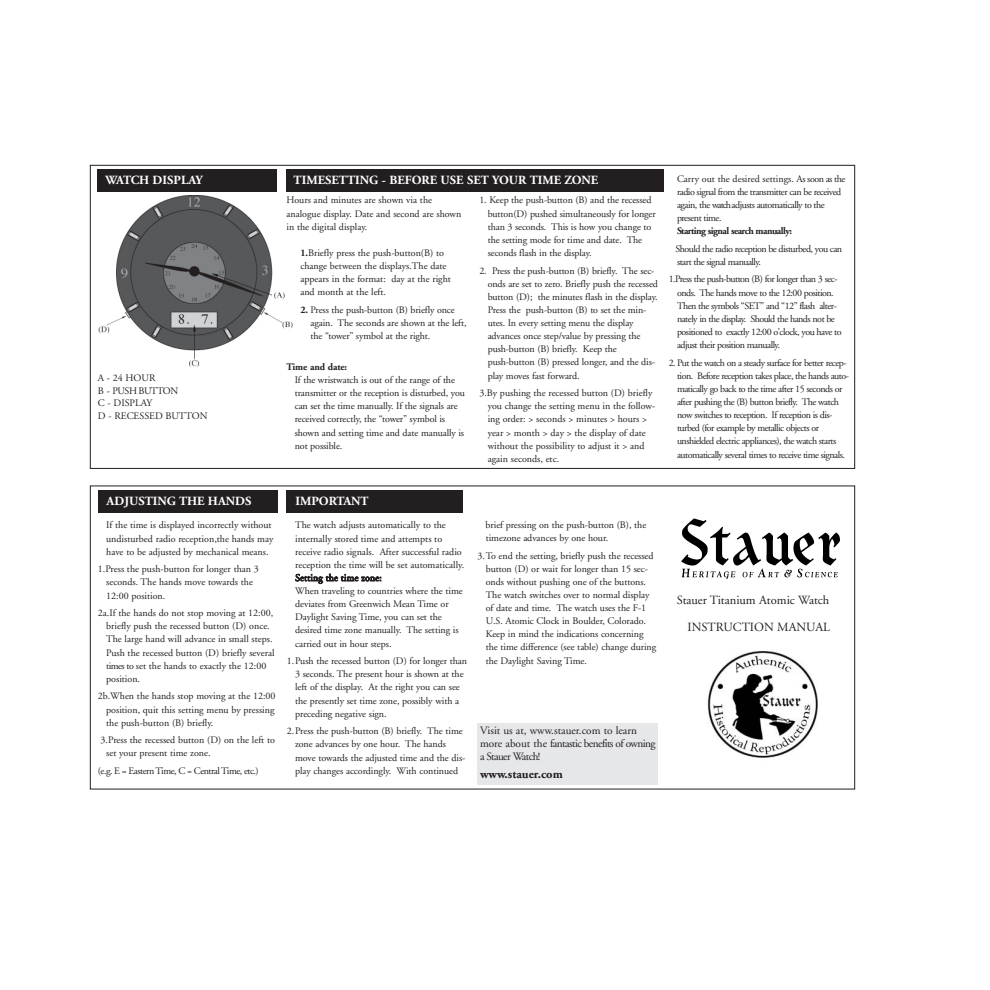
<style>
.page{position:relative;width:990px;height:990px;background:#fff}
.page>*{position:absolute;margin:0;border:0;box-sizing:border-box;transform-origin:0 0}
.t1{font:700 12.5px "Adobe Garamond";color:#fff}
.t2{font:12.5px "Adobe Garamond";color:#231f20}
.t3{font:700 12.5px "Adobe Garamond";color:#231f20}
.t4{font:11.25px/13.1px "Adobe Garamond";letter-spacing:-.05em;color:#231f20}
.t5{font:10px/13.1px "Adobe Garamond";letter-spacing:-.005em;color:#231f20}
.t6{font:10px/13.1px "Adobe Garamond";letter-spacing:-.05em;color:#231f20}
.t7{font:700 10px "Adobe Garamond";letter-spacing:-.05em;color:#231f20}
.t8{font:700 10px "Adobe Garamond";letter-spacing:-.01em;color:#231f20}
.s1{font-weight:700}
</style>
<div class="page">
<div style="left:97px;top:169px;width:179px;height:23px;background:#231f20"></div>
<div style="left:286px;top:170px;width:378px;height:22px;background:#231f20"></div>
<img style="left:98px;top:196px;width:195px;height:171px">
<img style="left:681px;top:518px;width:159px;height:61px">
<div style="left:286px;top:490px;width:176px;height:23px;background:#231f20"></div>
<img style="left:707px;top:651px;width:111px;height:107px">
<div style="left:98px;top:490px;width:180px;height:22px;background:#231f20"></div>
<div style="left:478px;top:723px;width:180px;height:62px;background:#e6e7e9"></div>
<p class="t1" style="left:106px;top:175px;width:99px">WATCH DISPLAY</p>
<p class="t1" style="left:294px;top:175px;width:306px">TIMESETTING - BEFORE USE SET YOUR TIME ZONE</p>
<p class="t5" style="left:98px;top:373px;width:111px;line-height:12.5px">A - 24 HOUR<br>B - PUSH BUTTON<br>C - DISPLAY<br>D - RECESSED BUTTON</p>
<p class="t5" style="left:286px;top:195px;width:176px">Hours and minutes are shown via the analogue display. Date and second are shown in the digital display.</p>
<p class="t5" style="left:300px;top:247px;width:152px"><span class="s1">1.</span>Briefly press the push-button(B) to change between the displays.The date appears in the format: day at the right and month at the left.</p>
<p class="t5" style="left:311px;top:304px;width:157px;text-indent:-10px"><span class="s1">2.</span> Press the push-button (B) briefly once again. The seconds are shown at the left, the “tower” symbol at the right.</p>
<p class="t8" style="left:286px;top:363px;width:62px">Time and date:</p>
<p class="t5" style="left:295px;top:374px;width:172px">If the wristwatch is out of the range of the transmitter or the reception is disturbed, you can set the time manually. If the signals are received correctly, the “tower” symbol is shown and setting time and date manually is not possible.</p>
<p class="t5" style="left:488px;top:195px;width:170px;text-indent:-8px">1. Keep the push-button (B) and the recessed button(D) pushed simultaneously for longer than 3 seconds. This is how you change to the setting mode for time and date. The seconds flash in the display.</p>
<p class="t5" style="left:488px;top:265px;width:172px;text-indent:-8px">2. Press the push-button (B) briefly. The sec&shy;onds are set to zero. Briefly push the recessed button (D); the minutes flash in the display.<br>Press the push-button (B) to set the min&shy;utes. In every setting menu the display advances once step/value by pressing the push-button (B) briefly. Keep the push-button (B) pressed longer, and the dis&shy;play moves fast forward.</p>
<p class="t5" style="left:488px;top:387px;width:169px;text-indent:-8px">3.By pushing the recessed button (D) briefly you change the setting menu in the follow&shy;ing order: &gt; seconds &gt; minutes &gt; hours &gt; year &gt; month &gt; day &gt; the display of date without the possibility to adjust it &gt; and again seconds, etc.</p>
<p class="t6" style="left:677px;top:173px;width:170px">Carry out the desired settings. As soon as the radio signal from the transmitter can be received again, the watch adjusts automatically to the present time.</p>
<p class="t7" style="left:677px;top:227px;width:117px">Starting signal search manually:</p>
<p class="t6" style="left:676px;top:243px;width:168px">Should the radio reception be disturbed, you can start the signal manually.</p>
<p class="t6" style="left:677px;top:274px;width:166px;text-indent:-8px">1.Press the push-button (B) for longer than 3 sec&shy;onds. The hands move to the 12:00 position.<br>Then the symbols “SET” and “12” flash alter&shy;nately in the display. Should the hands not be positioned to exactly 12:00 o'clock, you have to adjust their position manually.</p>
<p class="t6" style="left:677px;top:357px;width:173px;text-indent:-8px">2. Put the watch on a steady surface for better recep&shy;tion. Before reception takes place, the hands auto&shy;matically go back to the time after 15 seconds or after pushing the (B) button briefly. The watch now switches to reception. If reception is dis&shy;turbed (for example by metallic objects or unshielded electric appliances), the watch starts automatically several times to receive time signals.</p>
<p class="t1" style="left:107px;top:496px;width:146px">ADJUSTING THE HANDS</p>
<p class="t5" style="left:106px;top:520px;width:169px">If the time is displayed incorrectly without undisturbed radio reception,the hands may have to be adjusted by mechanical means.</p>
<p class="t5" style="left:106px;top:564px;width:154px;text-indent:-8px">1.Press the push-button for longer than 3 seconds. The hands move towards the<br>12:00 position.</p>
<p class="t5" style="left:106px;top:607px;width:170px;text-indent:-8px">2a.If the hands do not stop moving at 12:00, briefly push the recessed button (D) once.<br>The large hand will advance in small steps.<br>Push the recessed button (D) briefly several times to set the hands to exactly the 12:00 position.</p>
<p class="t5" style="left:106px;top:691px;width:171px;text-align:justify;text-indent:-8px">2b.When the hands stop moving at the 12:00 position, quit this setting menu by pressing the push-button (B) briefly.</p>
<p class="t5" style="left:106px;top:735px;width:170px;text-indent:-6px">3.Press the recessed button (D) on the left to set your present time zone.</p>
<p class="t6" style="left:98px;top:765px;width:162px">(e.g. E = Eastern Time, C = Central Time, etc.)</p>
<p class="t1" style="left:295px;top:496px;width:75px">IMPORTANT</p>
<p class="t5" style="left:295px;top:520px;width:171px">The watch adjusts automatically to the internally stored time and attempts to receive radio signals. After successful radio reception the time will be set automatically.<br>Setting the time zone:<br>When traveling to countries where the time deviates from Greenwich Mean Time or Daylight Saving Time, you can set the desired time zone manually. The setting is carried out in hour steps.</p>
<p class="t5" style="left:295px;top:655px;width:174px;text-indent:-8px">1.Push the recessed button (D) for longer than 3 seconds. The present hour is shown at the left of the display. At the right you can see the presently set time zone, possibly with a preceding negative sign.</p>
<p class="t5" style="left:295px;top:726px;width:172px;text-indent:-8px">2.Press the push-button (B) briefly. The time zone advances by one hour. The hands move towards the adjusted time and the dis&shy;play changes accordingly. With continued</p>
<p class="t5" style="left:486px;top:519px;width:162px">brief pressing on the push-button (B), the timezone advances by one hour.</p>
<p class="t5" style="left:486px;top:550px;width:172px;text-indent:-8px">3.To end the setting, briefly push the recessed button (D) or wait for longer than 15 sec&shy;onds without pushing one of the buttons.<br>The watch switches over to normal display of date and time. The watch uses the F-1<br>U.S. Atomic Clock in Boulder, Colorado.<br>Keep in mind the indications concerning the time difference (see table) change during the Daylight Saving Time.</p>
<p class="t4" style="left:480px;top:725px;width:177px">Visit us at, www.stauer.com to learn more about the fantastic benefits of owning a Stauer Watch!</p>
<p class="t3" style="left:480px;top:769px;width:84px">www.stauer.com</p>
<p class="t2" style="left:677px;top:595px;width:154px">Stauer Titanium Atomic Watch</p>
<p class="t2" style="left:688px;top:622px;width:144px">INSTRUCTION MANUAL</p>
</div>
